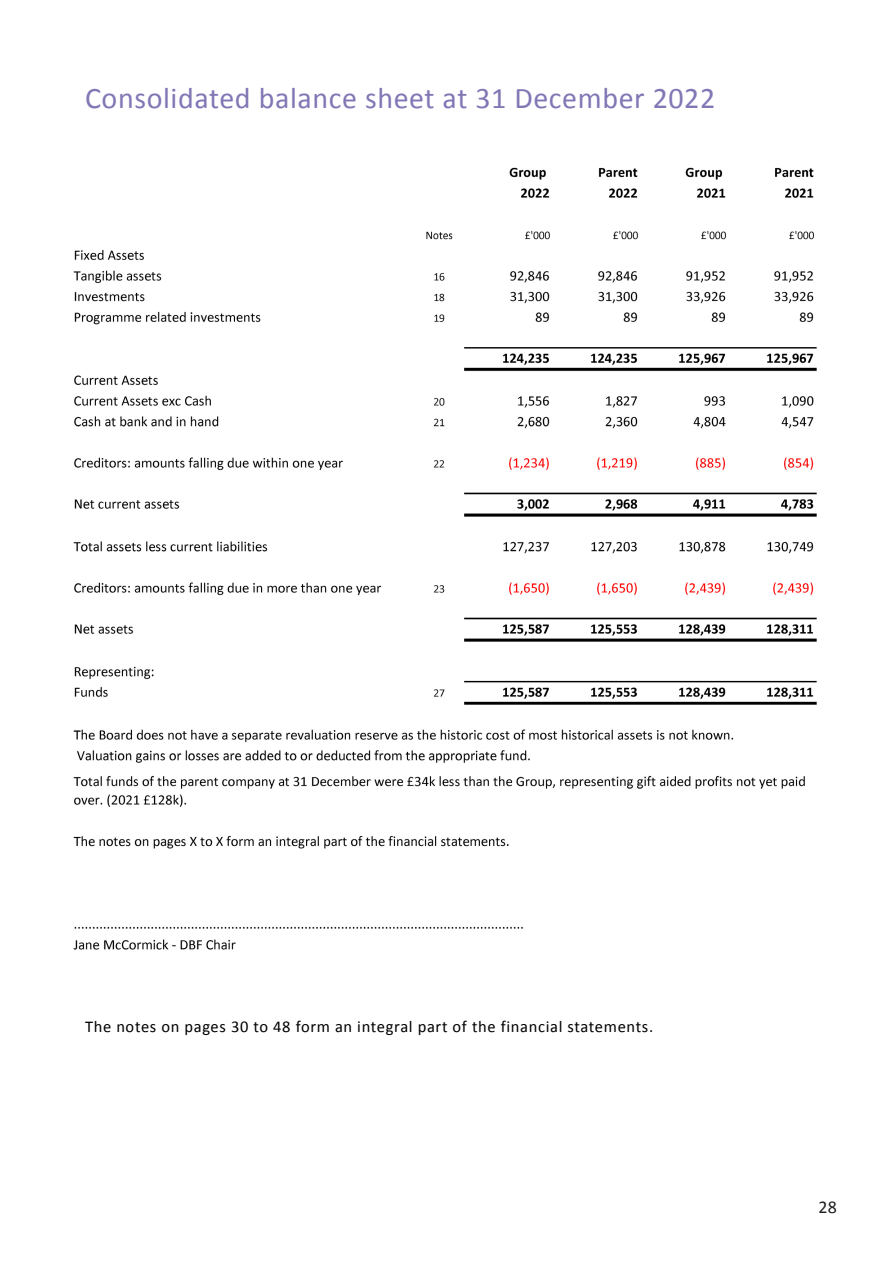
<style>
.page{position:relative;width:893px;height:1263px;background:#fff}
.page>*{position:absolute;margin:0;border:0;box-sizing:border-box;transform-origin:0 0}
.Body_Text_-_Small{font:30px "Calibri";letter-spacing:.02em;color:#8276b5}
.t1{font:18px "Calibri";color:#231f20}
.Body_Text_-_Small-2{font:16.5px "Calibri";letter-spacing:.04em;color:#000}
</style>
<div class="page">
<img style="left:73px;top:167px;width:744px;height:783px">
<p class="Body_Text_-_Small" style="left:85px;top:77px;width:632px">Consolidated balance sheet at 31 December 2022</p>
<p class="Body_Text_-_Small-2" style="left:85px;top:1015px;width:570px">The notes on pages 30 to 48 form an integral part of the financial statements.</p>
<p class="t1" style="left:819px;top:1194px;width:20px">28</p>
</div>
